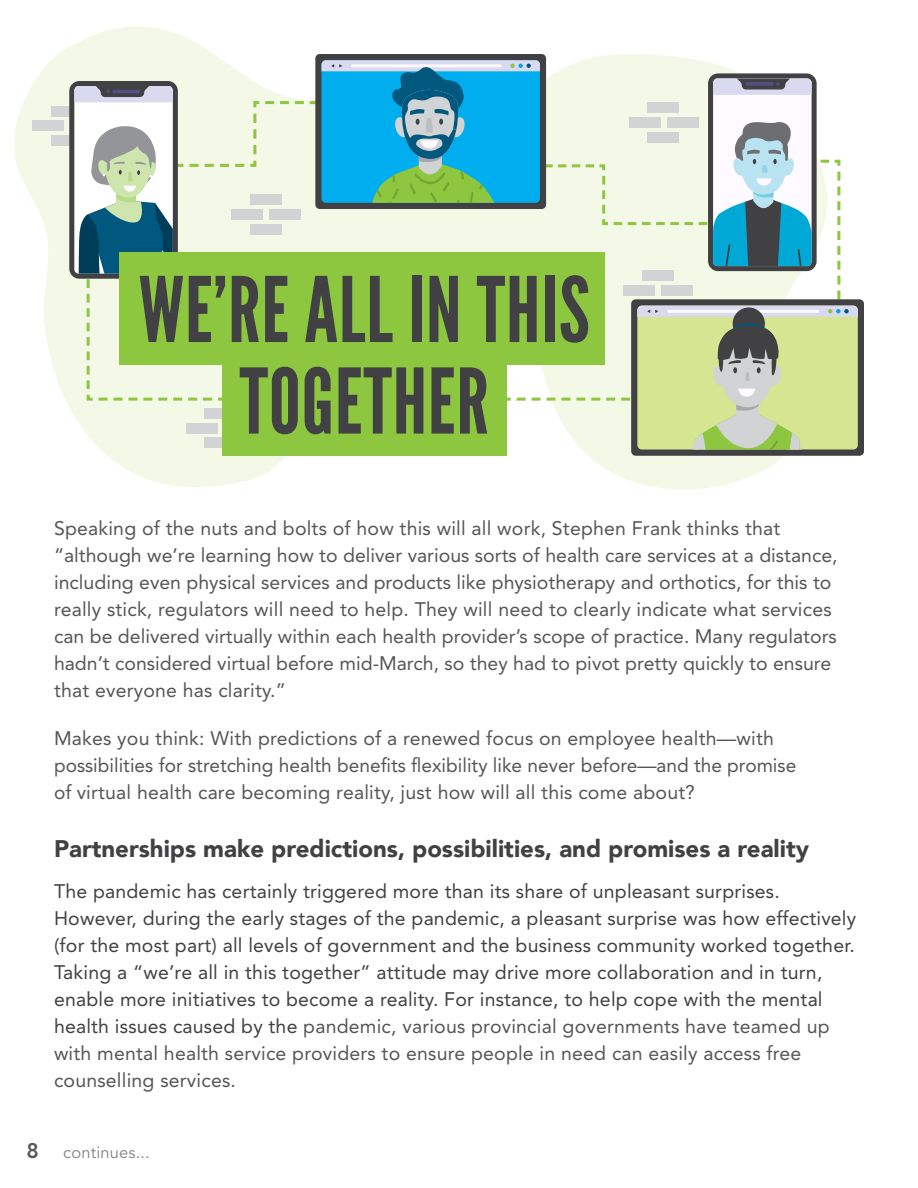
<style>
.page{position:relative;width:918px;height:1188px;background:#fff}
.page>*{position:absolute;margin:0;border:0;box-sizing:border-box;transform-origin:0 0}
.t1{font:90px/91.5px "League Gothic";letter-spacing:.01em;color:#414042;text-align:center}
.t2{font:900 24px "Avenir";color:#414042}
.t3{font:19.5px/27px "Avenir LT Std";color:#565659}
.t4{font:19.5px/27px "Avenir LT Std";letter-spacing:.01em;color:#414042}
.t5{font:16.5px "Avenir LT Std";letter-spacing:.01em;color:#808285}
.s1{color:#565659}
.s2{font-weight:800;font-size:21px;color:#58595b}
</style>
<div class="page">
<svg style="left:544px;top:54px;width:239px;height:436px;fill:#f4f8e6"></svg>
<svg style="left:15px;top:26px;width:271px;height:461px"></svg>
<div style="left:51px;top:106px;width:31px;height:11px;background:#d1d3d4"></div>
<div style="left:51px;top:135px;width:31px;height:11px;background:#d1d3d4"></div>
<div style="left:32px;top:120px;width:32px;height:11px;background:#d1d3d4"></div>
<div style="left:631px;top:299px;width:233px;height:157px;background:#414042;border-radius:4px"></div>
<div style="left:315px;top:54px;width:231px;height:155px;background:#414042;border-radius:4px"></div>
<div style="left:222px;top:343px;width:285px;height:113px;background:#8dc63f"></div>
<svg style="left:69px;top:60px;width:789px;height:391px"></svg>
<h1 class="t1" style="left:139px;top:265px;width:453px">WE’RE ALL IN THIS<br>TOGETHER</h1>
<p class="t3" style="left:54px;top:515px;width:785px">Speaking of the nuts and bolts of how this will all work, Stephen Frank thinks that “although we’re learning how to deliver various sorts of health care services at a distance, including even physical services and products like physiotherapy and orthotics, for this to really stick, regulators will need to help. They will need to clearly indicate what services can be delivered virtually within each health provider’s scope of practice. Many regulators hadn’t considered virtual before mid-March, so they had to pivot pretty quickly to ensure that everyone has clarity.”</p>
<p class="t3" style="left:54px;top:725px;width:744px">Makes you think: With predictions of a renewed focus on employee health—with possibilities for stretching health benefits flexibility like never before—and the promise of virtual health care becoming reality, just how will all this come about?</p>
<p class="t2" style="left:54px;top:828px;width:757px">Partnerships make predictions, possibilities, and promises a reality</p>
<p class="t4" style="left:54px;top:877px;width:804px">The pandemic has certainly triggered more than its share of unpleasant surprises.<br>However, during the early stages of the pandemic, a pleasant surprise was how effectively (for the most part) all levels of government and the business community worked together.<br>Taking a “we’re all in this together” attitude may drive more collaboration and in turn, enable more initiatives to become a reality. For instance, to help cope with the mental health issues caused by the <span class="s1">pandemic, various provincial governments have teamed up with mental health service providers to ensure people in need can easily access free counselling services.</span></p>
<p class="t5" style="left:26px;top:1143px;width:125px"><span class="s2">8</span> continues...</p>
</div>
